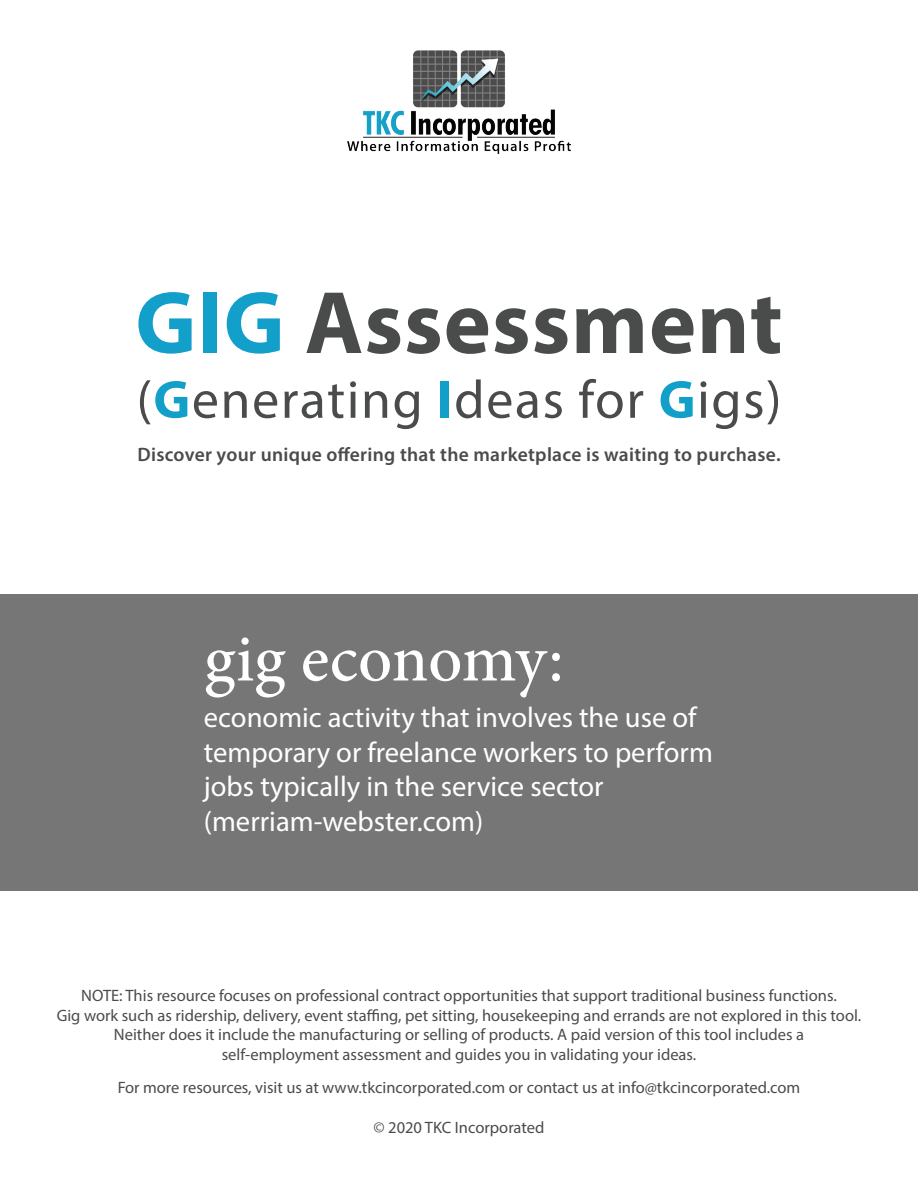
<style>
.page{position:relative;width:918px;height:1188px;background:#fff}
.page>*{position:absolute;margin:0;border:0;box-sizing:border-box;transform-origin:0 0}
.t1{font:700 89.4px "Myriad Pro";letter-spacing:.01em;color:#4a4b4b}
.t2{font:500 66.9px "Minion Pro";color:#fff}
.t3{font:54px "Myriad Pro";letter-spacing:.03em;color:#4a4b4b}
.t4{font:28.65px/34.5px "Myriad Pro";color:#fff}
.t5{font:600 19.5px "Myriad Pro";letter-spacing:.015em;color:#4a4b4b}
.t6{font:16.5px/19.8px "Myriad Pro";color:#4a4b4b;text-align:center}
.s1{color:#129fca}
.s2{font-weight:700;color:#129fca}
</style>
<div class="page">
<img style="left:347px;top:50px;width:224px;height:104px">
<div style="left:0;top:594px;width:918px;height:297px;background:#777676"></div>
<h1 class="t1" style="left:135px;top:265px;width:649px"><span class="s1">GIG</span> Assessment</h1>
<h3 class="t3" style="left:136px;top:366px;width:647px">(<span class="s2">G</span>enerating <span class="s2">I</span>deas for <span class="s2">G</span>igs)</h3>
<p class="t5" style="left:137px;top:442px;width:645px">Discover your unique offering that the marketplace is waiting to purchase.</p>
<h2 class="t2" style="left:204px;top:614px;width:361px">gig economy:</h2>
<h3 class="t4" style="left:204px;top:700px;width:511px">economic activity that involves the use of temporary or freelance workers to perform jobs typically in the service sector (merriam-webster.com)</h3>
<p class="t6" style="left:57px;top:985px;width:806px">NOTE: This resource focuses on professional contract opportunities that support traditional business functions.<br>Gig work such as ridership, delivery, event staffing, pet sitting, housekeeping and errands are not explored in this tool.<br>Neither does it include the manufacturing or selling of products. A paid version of this tool includes a self-employment assessment and guides you in validating your ideas.</p>
<p class="t6" style="left:118px;top:1078px;width:684px">For more resources, visit us at www.tkcincorporated.com or contact us at info@tkcincorporated.com</p>
<p class="t6" style="left:374px;top:1117px;width:172px">© 2020 TKC Incorporated</p>
</div>
